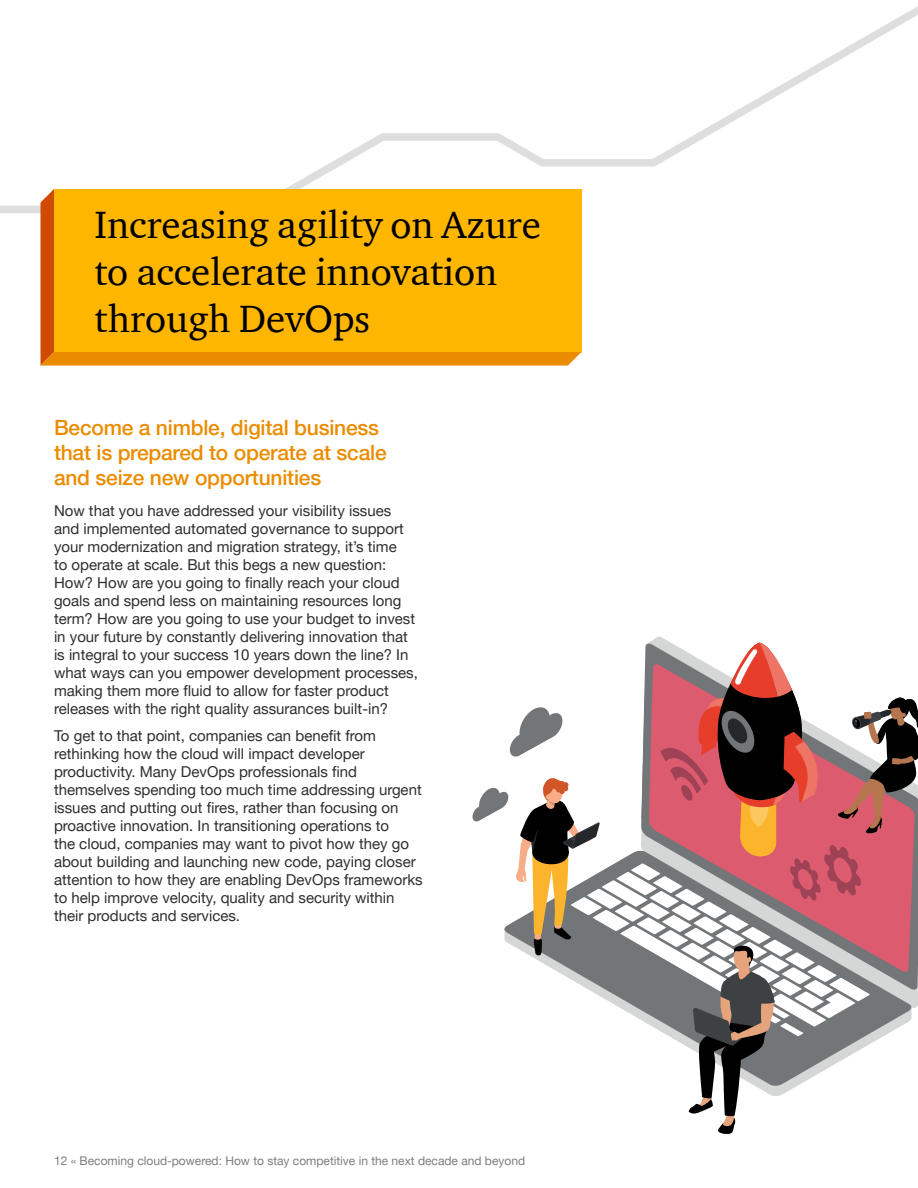
<style>
.page{position:relative;width:918px;height:1188px;background:#fff}
.page>*{position:absolute;margin:0;border:0;box-sizing:border-box;transform-origin:0 0}
.t1{font:39px/46.8px "ITC Charter Com";color:#000}
.t2{font:500 21px/25.2px "Helvetica Neue LT Pro";letter-spacing:-.01em;color:#eb8c00}
.t3{font:15px/18px "Helvetica Neue LT Pro";color:#2d2d2d}
.t4{font:12px "Helvetica Neue LT Pro";color:#7d7d7d}
</style>
<div class="page">
<svg style="left:0;top:6px;width:918px;height:211px"></svg>
<svg style="left:473px;top:643px;width:445px;height:491px"></svg>
<svg style="left:40px;top:189px;width:541px;height:177px;background:#fcb001"></svg>
<h1 class="t1" style="left:94px;top:201px;width:448px">Increasing agility on Azure to accelerate innovation through DevOps</h1>
<h2 class="t2" style="left:54px;top:414px;width:334px">Become a nimble, digital business that is prepared to operate at scale and seize new opportunities</h2>
<p class="t3" style="left:54px;top:501px;width:365px">Now that you have addressed your visibility issues and implemented automated governance to support your modernization and migration strategy, it’s time<br>to operate at scale. But this begs a new question:<br>How? How are you going to finally reach your cloud goals and spend less on maintaining resources long term? How are you going to use your budget to invest in your future by constantly delivering innovation that is integral to your success 10 years down the line? In what ways can you empower development processes, making them more fluid to allow for faster product releases with the right quality assurances built-in?</p>
<p class="t3" style="left:54px;top:726px;width:370px">To get to that point, companies can benefit from rethinking how the cloud will impact developer productivity. Many DevOps professionals find themselves spending too much time addressing urgent issues and putting out fires, rather than focusing on proactive innovation. In transitioning operations to<br>the cloud, companies may want to pivot how they go about building and launching new code, paying closer attention to how they are enabling DevOps frameworks to help improve velocity, quality and security within their products and services.</p>
<p class="t4" style="left:54px;top:1154px;width:473px">12 « Becoming cloud-powered: How to stay competitive in the next decade and beyond</p>
</div>
